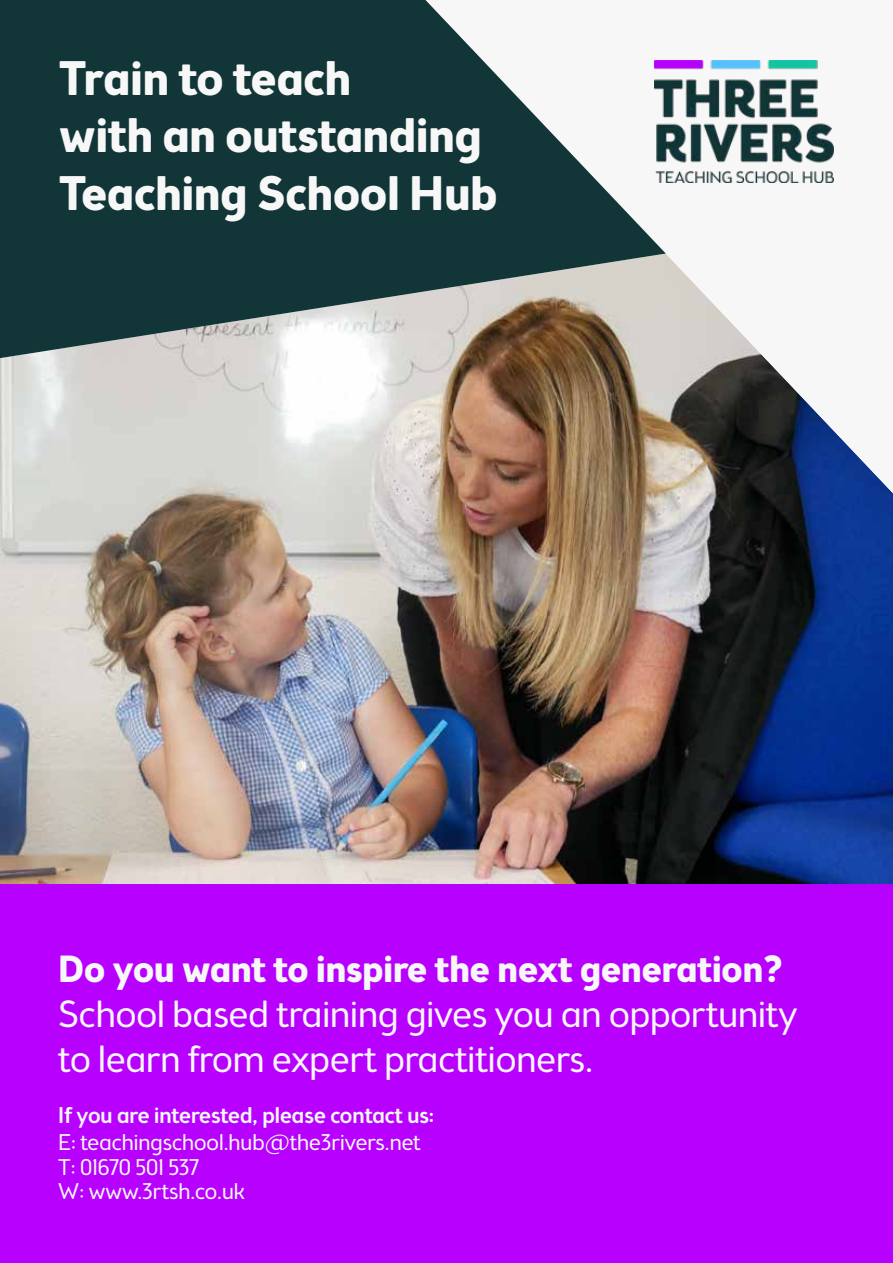
<style>
.page{position:relative;width:893px;height:1263px;background:#fff}
.page>*{position:absolute;margin:0;border:0;box-sizing:border-box;transform-origin:0 0}
.t1{font:700 48px/57.6px "Brooklyn Samuels Five";color:#f7f7f7}
.t2{font:300 37.5px/45px "Brooklyn Samuels Five";color:#f7f7f7}
.t3{font:700 37.5px "Brooklyn Samuels Five";color:#f7f7f7}
.t4{font:300 22.5px/24.8px "Brooklyn Samuels Five";color:#f7f7f7}
.t5{font:500 22.5px "Brooklyn Samuels Five";color:#f7f7f7}
</style>
<div class="page">
<img style="left:0;top:358px;width:893px;height:526px">
<svg style="left:0;top:0;width:425px;height:358px;background:#254547"></svg>
<svg style="left:425px;top:0;width:468px;height:493px"></svg>
<div style="left:0;top:884px;width:893px;height:379px;background:#b800ff"></div>
<div style="left:622px;top:52px;width:252px;height:149px;background:#f7f7f7"></div>
<img style="left:654px;top:60px;width:179px;height:123px">
<p class="t1" style="left:59px;top:54px;width:440px">Train to teach<br>with an outstanding<br>Teaching School Hub</p>
<p class="t3" style="left:58px;top:947px;width:725px">Do you want to inspire the next generation?</p>
<p class="t2" style="left:58px;top:994px;width:741px">School based training gives you an opportunity to learn from expert practitioners.</p>
<p class="t5" style="left:58px;top:1102px;width:377px">If you are interested, please contact us:</p>
<p class="t4" style="left:58px;top:1131px;width:364px">E: teachingschool.hub@the3rivers.net<br>T: 01670 501 537<br>W: www.3rtsh.co.uk</p>
</div>
